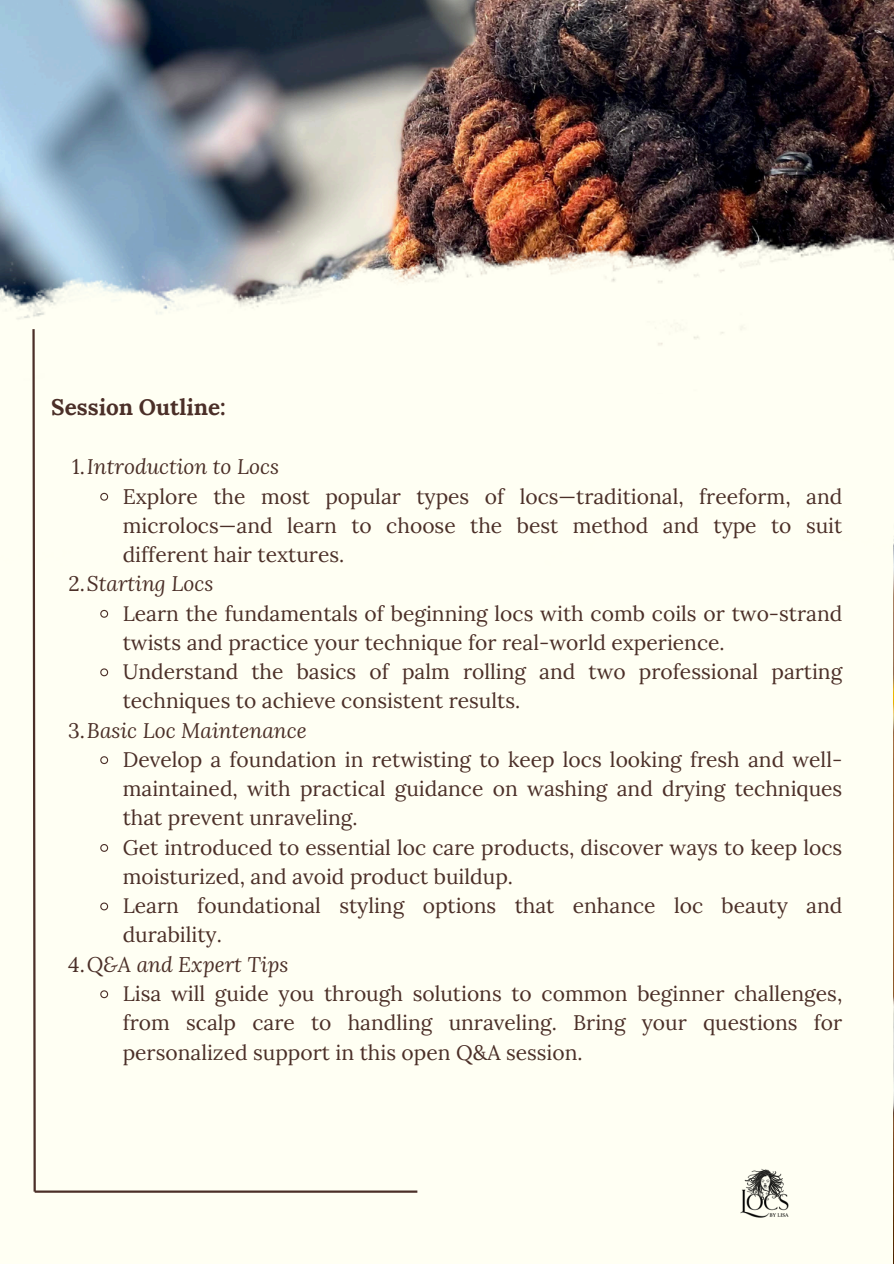
<style>
.page{position:relative;width:894px;height:1264px;background:#fff}
.page>*{position:absolute;margin:0;border:0;box-sizing:border-box;transform-origin:0 0}
.t1{font:700 22.5px "Lora";color:#4b2f28}
.t2{font:21px/29.2px "Lora";color:#4b2f28}
.t3{font:italic 21px "Lora";color:#4b2f28}
.s1{font-style:normal}
</style>
<div class="page">
<img style="left:0;top:0;width:893px;height:1263px">
<div style="left:0;top:394px;width:891px;height:869px;background:#fffff3"></div>
<img style="left:0;top:223px;width:893px;height:342px">
<svg style="left:31px;top:327px;width:6px;height:866px"></svg>
<hr style="left:35px;top:1190px;width:382px;height:2px;background:#4b2f28">
<svg style="left:99px;top:492px;width:10px;height:9px"></svg>
<svg style="left:100px;top:609px;width:9px;height:9px"></svg>
<svg style="left:100px;top:668px;width:9px;height:9px"></svg>
<svg style="left:100px;top:756px;width:9px;height:9px"></svg>
<svg style="left:100px;top:844px;width:9px;height:8px"></svg>
<svg style="left:100px;top:902px;width:9px;height:9px"></svg>
<svg style="left:100px;top:990px;width:9px;height:9px"></svg>
<img style="left:740px;top:1169px;width:49px;height:49px">
<h1 class="t1" style="left:51px;top:392px;width:176px">Session Outline:</h1>
<p class="t3" style="left:72px;top:452px;width:208px"><span class="s1">1.</span>Introduction to Locs</p>
<p class="t2" style="left:123px;top:481px;width:721px;text-align:justify">Explore the most popular types of locs—traditional, freeform, and microlocs—and learn to choose the best method and type to suit different hair textures.</p>
<p class="t3" style="left:68px;top:569px;width:146px"><span class="s1">2.</span>Starting Locs</p>
<p class="t2" style="left:123px;top:598px;width:721px">Learn the fundamentals of beginning locs with comb coils or two-strand twists and practice your technique for real-world experience.</p>
<p class="t2" style="left:123px;top:656px;width:721px">Understand the basics of palm rolling and two professional parting techniques to achieve consistent results.</p>
<p class="t3" style="left:68px;top:716px;width:240px"><span class="s1">3.</span>Basic Loc Maintenance</p>
<p class="t2" style="left:123px;top:744px;width:721px;text-align:justify">Develop a foundation in retwisting to keep locs looking fresh and well&shy;maintained, with practical guidance on washing and drying techniques that prevent unraveling.</p>
<p class="t2" style="left:123px;top:832px;width:721px">Get introduced to essential loc care products, discover ways to keep locs moisturized, and avoid product buildup.</p>
<p class="t2" style="left:123px;top:890px;width:721px">Learn foundational styling options that enhance loc beauty and durability.</p>
<p class="t3" style="left:68px;top:950px;width:222px"><span class="s1">4.</span>Q&amp;A and Expert Tips</p>
<p class="t2" style="left:123px;top:978px;width:721px;text-align:justify">Lisa will guide you through solutions to common beginner challenges, from scalp care to handling unraveling. Bring your questions for personalized support in this open Q&amp;A session.</p>
</div>
